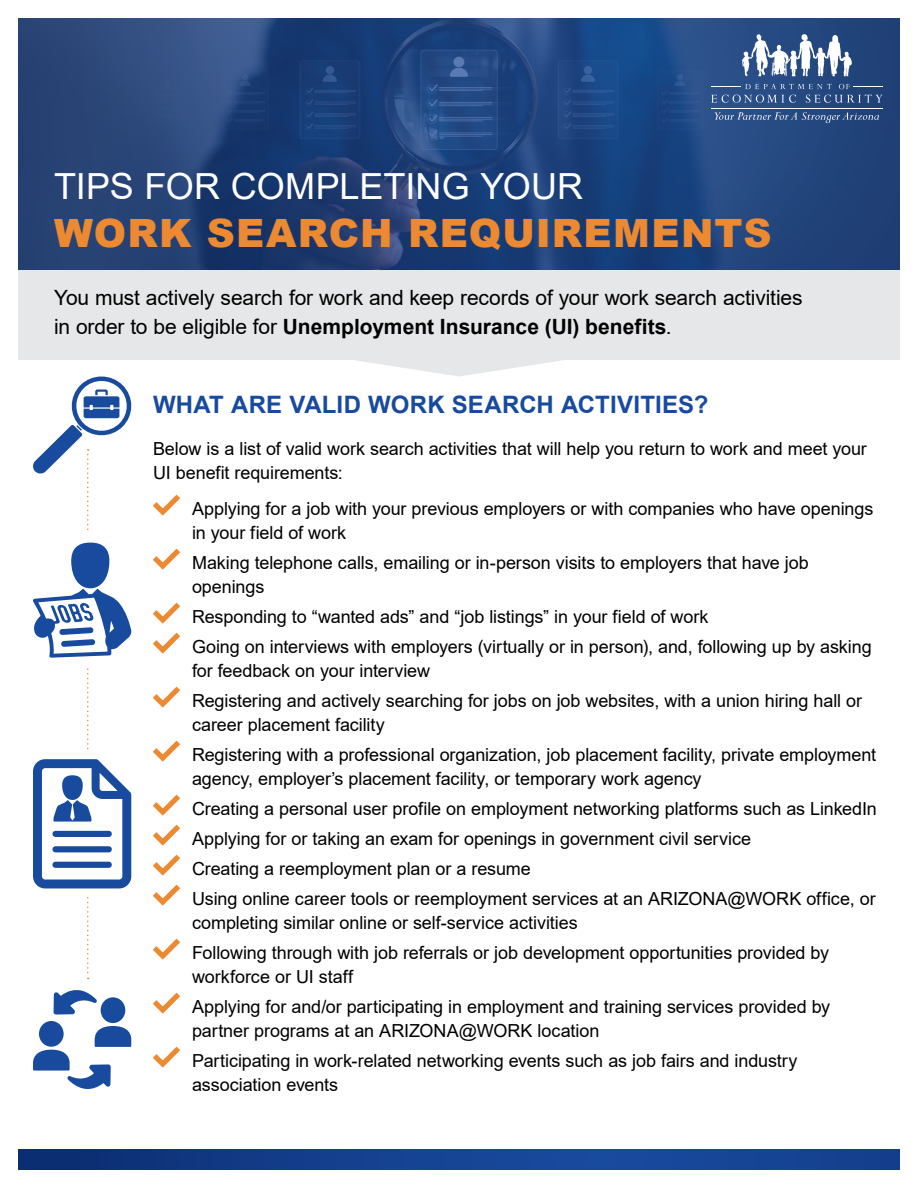
<style>
.page{position:relative;width:918px;height:1188px;background:#fff}
.page>*{position:absolute;margin:0;border:0;box-sizing:border-box;transform-origin:0 0}
.t1{font:900 39px "Arial";letter-spacing:.025em;color:#ec8931}
.t2{font:36px "Arial";letter-spacing:.005em;color:#fff}
.t3{font:700 24px "Arial";letter-spacing:.01em;color:#184a9e}
.t4{font:21px/28.5px "Arial";letter-spacing:-.005em;color:#000}
.t5{font:18px/30px "Arial";letter-spacing:-.005em;color:#000}
.s1{font-weight:700}
</style>
<div class="page">
<div style="left:18px;top:270px;width:882px;height:90px;background:#e6e7e8"></div>
<svg style="left:18px;top:18px;width:882px;height:252px;background:#21437a"></svg>
<svg style="left:839px;top:84px;width:11px;height:5px"></svg>
<hr style="left:711px;top:109px;width:172px;height:1px;background:#fff">
<hr style="left:853px;top:87px;width:30px;height:1px;background:#fff">
<hr style="left:711px;top:87px;width:30px;height:1px;background:#fff">
<svg style="left:715px;top:112px;width:164px;height:11px;background:#416091"></svg>
<svg style="left:711px;top:95px;width:85px;height:8px"></svg>
<svg style="left:806px;top:95px;width:76px;height:8px"></svg>
<svg style="left:745px;top:84px;width:87px;height:5px"></svg>
<svg style="left:742px;top:34px;width:110px;height:42px"></svg>
<svg style="left:356px;top:360px;width:206px;height:16px"></svg>
<svg style="left:33px;top:376px;width:99px;height:603px"></svg>
<div style="left:62px;top:775px;width:21px;height:25px;background:#184a9e;border-radius:10px"></div>
<svg style="left:33px;top:990px;width:98px;height:99px"></svg>
<svg style="left:153px;top:495px;width:27px;height:21px"></svg>
<svg style="left:153px;top:549px;width:27px;height:21px"></svg>
<svg style="left:153px;top:603px;width:27px;height:21px"></svg>
<svg style="left:153px;top:633px;width:27px;height:21px"></svg>
<svg style="left:153px;top:687px;width:27px;height:21px"></svg>
<svg style="left:153px;top:741px;width:27px;height:21px"></svg>
<svg style="left:153px;top:795px;width:27px;height:21px"></svg>
<svg style="left:153px;top:825px;width:27px;height:21px"></svg>
<svg style="left:153px;top:855px;width:27px;height:21px"></svg>
<svg style="left:153px;top:885px;width:27px;height:21px"></svg>
<svg style="left:153px;top:939px;width:27px;height:21px"></svg>
<svg style="left:153px;top:993px;width:27px;height:21px"></svg>
<svg style="left:153px;top:1047px;width:27px;height:21px"></svg>
<svg style="left:18px;top:1149px;width:882px;height:21px;background:#133f8c"></svg>
<h2 class="t2" style="left:54px;top:161px;width:531px">TIPS FOR COMPLETING YOUR</h2>
<h1 class="t1" style="left:54px;top:204px;width:719px">WORK SEARCH REQUIREMENTS</h1>
<p class="t4" style="left:54px;top:283px;width:750px">You must actively search for work and keep records of your work search activities in order to be eligible for <span class="s1">Unemployment Insurance (UI) benefits</span>.</p>
<h3 class="t3" style="left:153px;top:388px;width:557px">WHAT ARE VALID WORK SEARCH ACTIVITIES?</h3>
<p class="t5" style="left:153px;top:437px;width:715px;line-height:24px">Below is a list of valid work search activities that will help you return to work and meet your<br>UI benefit requirements:</p>
<p class="t5" style="left:192px;top:497px;width:683px;line-height:24px">Applying for a job with your previous employers or with companies who have openings in your field of work</p>
<p class="t5" style="left:192px;top:551px;width:618px;line-height:24px">Making telephone calls, emailing or in-person visits to employers that have job openings</p>
<p class="t5" style="left:192px;top:602px;width:681px">Responding to “wanted ads” and “job listings” in your field of work<br>Going on interviews with employers (virtually or in person), and, following up by asking</p>
<p class="t5" style="left:192px;top:656px;width:672px">for feedback on your interview<br>Registering and actively searching for jobs on job websites, with a union hiring hall or</p>
<p class="t5" style="left:192px;top:710px;width:686px">career placement facility<br>Registering with a professional organization, job placement facility, private employment</p>
<p class="t5" style="left:192px;top:764px;width:686px">agency, employer’s placement facility, or temporary work agency<br>Creating a personal user profile on employment networking platforms such as LinkedIn Applying for or taking an exam for openings in government civil service<br>Creating a reemployment plan or a resume<br>Using online career tools or reemployment services at an ARIZONA@WORK office, or</p>
<p class="t5" style="left:192px;top:908px;width:639px">completing similar online or self-service activities<br>Following through with job referrals or job development opportunities provided by</p>
<p class="t5" style="left:192px;top:962px;width:640px">workforce or UI staff<br>Applying for and/or participating in employment and training services provided by</p>
<p class="t5" style="left:192px;top:1016px;width:607px">partner programs at an ARIZONA@WORK location<br>Participating in work-related networking events such as job fairs and industry</p>
<p class="t5" style="left:192px;top:1070px;width:148px">association events</p>
</div>
